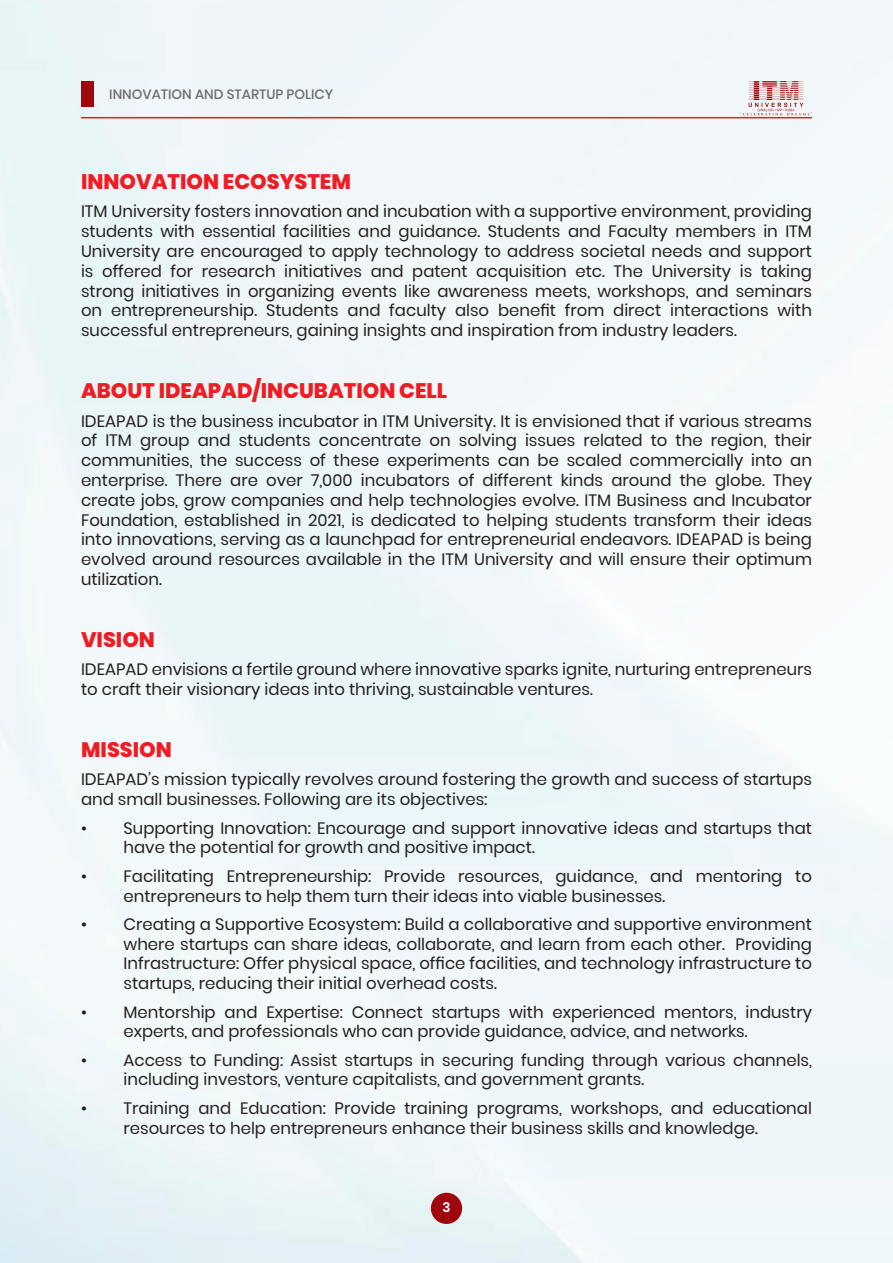
<style>
.page{position:relative;width:893px;height:1263px;background:#fff}
.page>*{position:absolute;margin:0;border:0;box-sizing:border-box;transform-origin:0 0}
.t1{font:800 21px "Poppins";color:#ee1d23}
.t2{font:16.5px/19.8px "Poppins";color:#231f20}
.t3{font:500 13.5px "Poppins";color:#6c6d70}
.t4{font:600 13.5px "Poppins";color:#fff}
</style>
<div class="page">
<img style="left:0;top:0;width:893px;height:1263px">
<div style="left:81px;top:81px;width:13px;height:26px;background:#9d070d"></div>
<hr style="left:81px;top:117px;width:731px;height:1px;background:#d1232a">
<svg style="left:740px;top:81px;width:72px;height:34px"></svg>
<div style="left:431px;top:1193px;width:31px;height:31px;background:#9d070d;border-radius:50%"></div>
<p class="t3" style="left:109px;top:86px;width:225px">INNOVATION AND STARTUP POLICY</p>
<p class="t1" style="left:81px;top:170px;width:271px">INNOVATION ECOSYSTEM</p>
<p class="t2" style="left:81px;top:202px;width:732px;text-align:justify">ITM University fosters innovation and incubation with a supportive environment, providing students with essential facilities and guidance. Students and Faculty members in ITM University are encouraged to apply technology to address societal needs and support is offered for research initiatives and patent acquisition etc. The University is taking strong initiatives in organizing events like awareness meets, workshops, and seminars on entrepreneurship. Students and faculty also benefit from direct interactions with successful entrepreneurs, gaining insights and inspiration from industry leaders.</p>
<p class="t1" style="left:81px;top:379px;width:368px">ABOUT IDEAPAD/INCUBATION CELL</p>
<p class="t2" style="left:81px;top:411px;width:732px;text-align:justify">IDEAPAD is the business incubator in ITM University. It is envisioned that if various streams of ITM group and students concentrate on solving issues related to the region, their communities, the success of these experiments can be scaled commercially into an enterprise. There are over 7,000 incubators of different kinds around the globe. They create jobs, grow companies and help technologies evolve. ITM Business and Incubator Foundation, established in 2021, is dedicated to helping students transform their ideas into innovations, serving as a launchpad for entrepreneurial endeavors. IDEAPAD is being evolved around resources available in the ITM University and will ensure their optimum utilization.</p>
<p class="t1" style="left:81px;top:627px;width:75px">VISION</p>
<p class="t2" style="left:81px;top:660px;width:732px">IDEAPAD envisions a fertile ground where innovative sparks ignite, nurturing entrepreneurs to craft their visionary ideas into thriving, sustainable ventures.</p>
<p class="t1" style="left:81px;top:738px;width:92px">MISSION</p>
<p class="t2" style="left:81px;top:770px;width:732px">IDEAPAD’s mission typically revolves around fostering the growth and success of startups and small businesses. Following are its objectives:</p>
<p class="t2" style="left:124px;top:818px;width:690px;text-indent:-43px">• Supporting Innovation: Encourage and support innovative ideas and startups that have the potential for growth and positive impact.</p>
<p class="t2" style="left:124px;top:866px;width:690px;text-indent:-43px">• Facilitating Entrepreneurship: Provide resources, guidance, and mentoring to entrepreneurs to help them turn their ideas into viable businesses.</p>
<p class="t2" style="left:124px;top:914px;width:690px;text-align:justify;text-indent:-43px">• Creating a Supportive Ecosystem: Build a collaborative and supportive environment where startups can share ideas, collaborate, and learn from each other. Providing Infrastructure: Offer physical space, office facilities, and technology infrastructure to startups, reducing their initial overhead costs.</p>
<p class="t2" style="left:124px;top:1002px;width:690px;text-indent:-43px">• Mentorship and Expertise: Connect startups with experienced mentors, industry experts, and professionals who can provide guidance, advice, and networks.</p>
<p class="t2" style="left:124px;top:1050px;width:690px;text-indent:-43px">• Access to Funding: Assist startups in securing funding through various channels, including investors, venture capitalists, and government grants.</p>
<p class="t2" style="left:124px;top:1098px;width:690px;text-indent:-43px">• Training and Education: Provide training programs, workshops, and educational resources to help entrepreneurs enhance their business skills and knowledge.</p>
<p class="t4" style="left:442px;top:1199px;width:10px">3</p>
</div>
